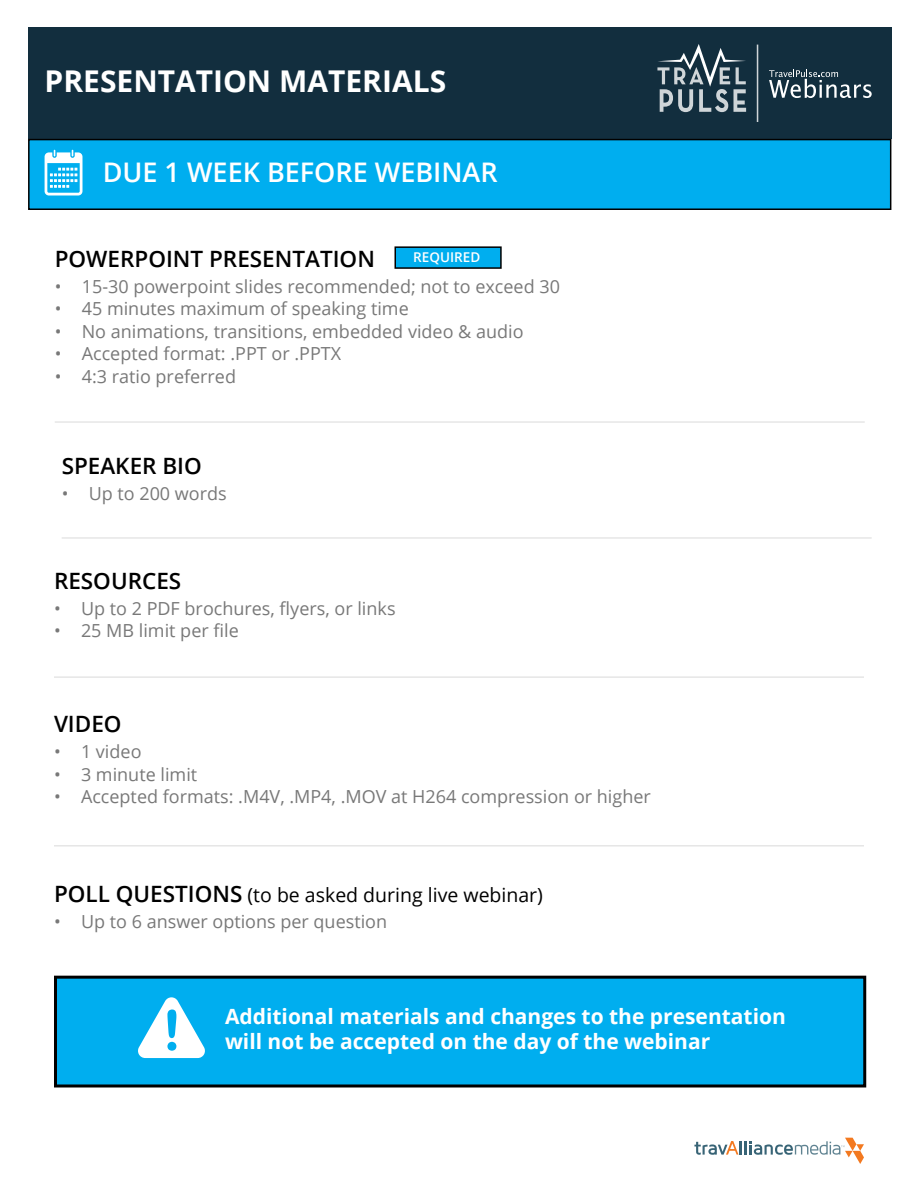
<style>
.page{position:relative;width:918px;height:1188px;background:#fff}
.page>*{position:absolute;margin:0;border:0;box-sizing:border-box;transform-origin:0 0}
.t1{font:700 30px "Open Sans";color:#fff}
.t2{font:600 27px "Open Sans";color:#fff}
.t3{font:600 22.5px "Open Sans";color:#000}
.t4{font:700 21px/25.2px "Open Sans";color:#fff}
.t5{font:19.5px "Open Sans";color:#000}
.t6{font:18px "Open Sans";color:#787878}
.t7{font:600 13.5px "Open Sans";color:#fff}
.s1{font-weight:600;font-size:22.5px}
</style>
<div class="page">
<div style="left:28px;top:27px;width:863px;height:112px;background:#122e3e"></div>
<svg style="left:769px;top:70px;width:103px;height:28px"></svg>
<svg style="left:657px;top:44px;width:89px;height:68px"></svg>
<div style="left:757px;top:45px;width:1px;height:77px;border:1px solid #fff"></div>
<div style="left:29px;top:140px;width:862px;height:69px;background:#00aeef"></div>
<div style="left:28px;top:139px;width:863px;height:71px;border:2px solid #000"></div>
<svg style="left:45px;top:150px;width:38px;height:46px"></svg>
<div style="left:56px;top:977px;width:809px;height:109px;background:#00aeef"></div>
<div style="left:54px;top:976px;width:812px;height:112px;border:3px solid #000"></div>
<hr style="left:54px;top:845px;width:810px;height:2px;background:#e6e6e6">
<svg style="left:694px;top:1138px;width:170px;height:26px"></svg>
<hr style="left:55px;top:421px;width:810px;height:2px;background:#e6e6e6">
<hr style="left:54px;top:676px;width:810px;height:2px;background:#e6e6e6">
<div style="left:395px;top:247px;width:106px;height:21px;background:#00aeef"></div>
<div style="left:394px;top:246px;width:108px;height:23px;border:2px solid #000"></div>
<svg style="left:138px;top:997px;width:67px;height:61px"></svg>
<hr style="left:62px;top:537px;width:810px;height:2px;background:#e6e6e6">
<h1 class="t1" style="left:45px;top:60px;width:403px">PRESENTATION MATERIALS</h1>
<h2 class="t2" style="left:103px;top:154px;width:397px">DUE 1 WEEK BEFORE WEBINAR</h2>
<p class="t3" style="left:55px;top:243px;width:322px">POWERPOINT PRESENTATION</p>
<p class="t6" style="left:55px;top:274px;width:507px">• 15-30 powerpoint slides recommended; not to exceed 30</p>
<p class="t6" style="left:55px;top:296px;width:356px">• 45 minutes maximum of speaking time</p>
<p class="t6" style="left:55px;top:319px;width:470px">• No animations, transitions, embedded video &amp; audio</p>
<p class="t6" style="left:55px;top:341px;width:288px">• Accepted format: .PPT or .PPTX</p>
<p class="t6" style="left:55px;top:364px;width:183px">• 4:3 ratio preferred</p>
<p class="t7" style="left:413px;top:248px;width:68px">REQUIRED</p>
<p class="t3" style="left:62px;top:450px;width:142px">SPEAKER BIO</p>
<p class="t6" style="left:62px;top:481px;width:167px">• Up to 200 words</p>
<p class="t3" style="left:54px;top:565px;width:129px">RESOURCES</p>
<p class="t6" style="left:54px;top:596px;width:343px">• Up to 2 PDF brochures, flyers, or links</p>
<p class="t6" style="left:54px;top:618px;width:186px">• 25 MB limit per file</p>
<p class="t3" style="left:54px;top:709px;width:69px">VIDEO</p>
<p class="t6" style="left:54px;top:739px;width:89px">• 1 video</p>
<p class="t6" style="left:54px;top:762px;width:145px">• 3 minute limit</p>
<p class="t6" style="left:54px;top:784px;width:598px">• Accepted formats: .M4V, .MP4, .MOV at H264 compression or higher</p>
<p class="t5" style="left:54px;top:882px;width:491px"><span class="s1">POLL QUESTIONS</span> (to be asked during live webinar)</p>
<p class="t6" style="left:54px;top:909px;width:335px">• Up to 6 answer options per question</p>
<p class="t4" style="left:225px;top:1003px;width:562px">Additional materials and changes to the presentation will not be accepted on the day of the webinar</p>
</div>
